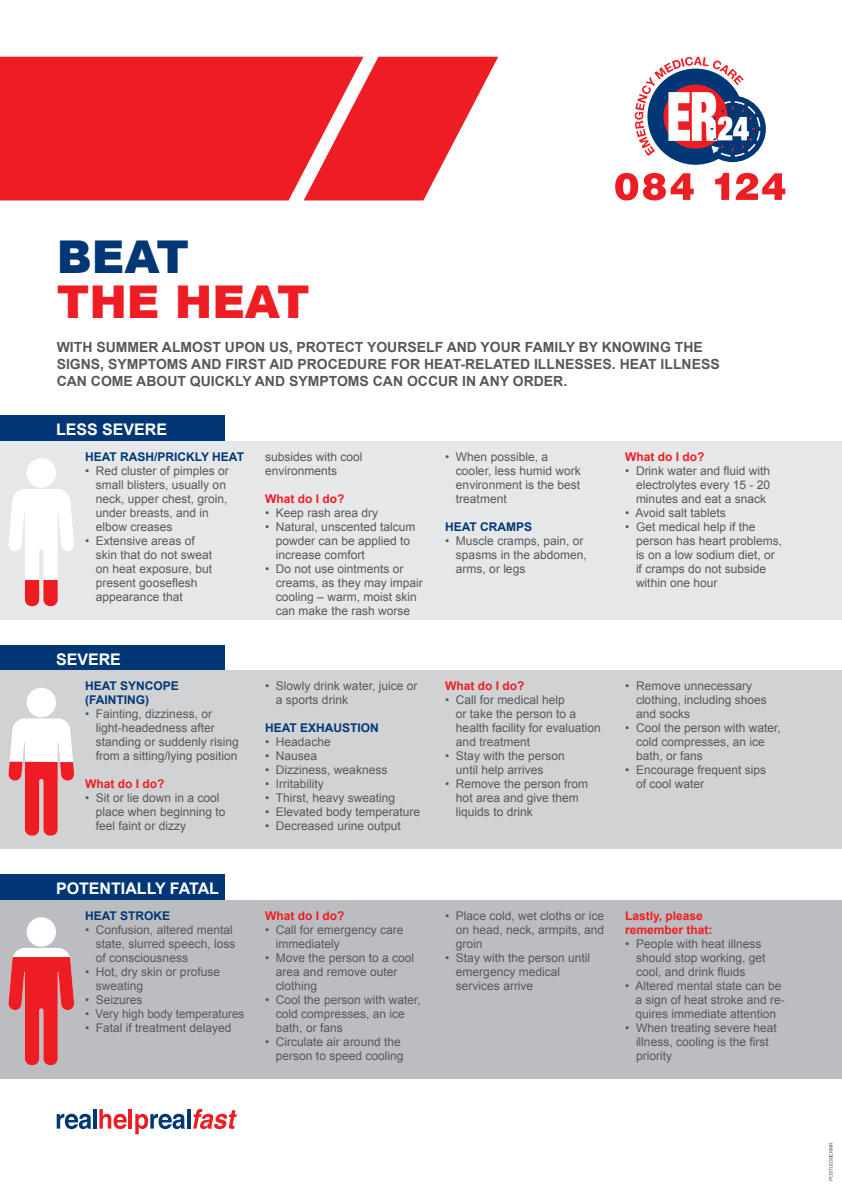
<style>
.page{position:relative;width:842px;height:1191px;background:#fff}
.page>*{position:absolute;margin:0;border:0;box-sizing:border-box;transform-origin:0 0}
.t1{font:900 45.2px/45.2px "Arial";color:#ee1d23}
.t2{font:700 16px "Arial";color:#fff}
.t3{font:700 14px/16.8px "Arial";color:#57585a}
.List_Paragraph{font:12px/14px "Arial";color:#57585a}
.Default{font:12px/14px "Arial";color:#57585a}
.List_Paragraph-2{font:700 12px "Arial";color:#013775}
.Default-2{font:700 12px "Arial";color:#ee1d23}
.List_Paragraph-3{font:700 12px "Arial";color:#ee1d23}
.t4{font:5px "Arial";color:#57585a}
.s1{color:#013775}
</style>
<div class="page">
<div style="left:0;top:874px;width:224px;height:25px;background:#013775"></div>
<div style="left:0;top:899px;width:842px;height:179px;background:#bcbdc0"></div>
<svg style="left:57px;top:1113px;width:34px;height:16px"></svg>
<hr style="left:94px;top:1109px;width:3px;height:19px;background:#013775">
<svg style="left:99px;top:1109px;width:28px;height:20px"></svg>
<hr style="left:129px;top:1109px;width:3px;height:19px;background:#ee1d23">
<svg style="left:135px;top:1113px;width:50px;height:21px"></svg>
<hr style="left:187px;top:1109px;width:4px;height:19px;background:#013775">
<svg style="left:193px;top:1108px;width:44px;height:21px"></svg>
<svg style="left:0;top:57px;width:498px;height:143px;background:#ef343a"></svg>
<svg style="left:735px;top:173px;width:50px;height:27px"></svg>
<svg style="left:715px;top:173px;width:14px;height:27px"></svg>
<svg style="left:615px;top:173px;width:79px;height:27px"></svg>
<div style="left:647px;top:69px;width:97px;height:96px;background:#013775;border-radius:50%"></div>
<div style="left:699px;top:96px;width:67px;height:66px;background:#013775;border-radius:50%"></div>
<svg style="left:634px;top:57px;width:126px;height:100px"></svg>
<div style="left:27px;top:917px;width:29px;height:29px;background:#fff;border-radius:50%"></div>
<svg style="left:8px;top:948px;width:66px;height:117px"></svg>
<div style="left:0;top:415px;width:224px;height:26px;background:#013775"></div>
<div style="left:0;top:441px;width:842px;height:178px;background:#e6e7e9"></div>
<div style="left:27px;top:458px;width:29px;height:30px;background:#fff;border-radius:50%"></div>
<svg style="left:8px;top:489px;width:66px;height:91px"></svg>
<svg style="left:24px;top:580px;width:34px;height:26px"></svg>
<div style="left:0;top:645px;width:224px;height:25px;background:#013775"></div>
<div style="left:0;top:670px;width:842px;height:179px;background:#d1d2d4"></div>
<div style="left:27px;top:688px;width:29px;height:29px;background:#fff;border-radius:50%"></div>
<svg style="left:8px;top:718px;width:66px;height:117px"></svg>
<p class="t1" style="left:57px;top:233px;width:254px"><span class="s1">BEAT<br></span>THE HEAT</p>
<p class="t3" style="left:57px;top:339px;width:664px">WITH SUMMER ALMOST UPON US, PROTECT YOURSELF AND YOUR FAMILY BY KNOWING THE<br>SIGNS, SYMPTOMS AND FIRST AID PROCEDURE FOR HEAT-RELATED ILLNESSES. HEAT ILLNESS<br>CAN COME ABOUT QUICKLY AND SYMPTOMS CAN OCCUR IN ANY ORDER.</p>
<p class="t2" style="left:56px;top:419px;width:113px">LESS SEVERE</p>
<p class="List_Paragraph-2" style="left:85px;top:448px;width:160px">HEAT RASH/PRICKLY HEAT</p>
<p class="List_Paragraph" style="left:96px;top:464px;width:134px;text-indent:-11px">• Red cluster of pimples or small blisters, usually on neck, upper chest, groin, under breasts, and in elbow creases</p>
<p class="List_Paragraph" style="left:96px;top:534px;width:118px;text-indent:-11px">• Extensive areas of skin that do not sweat on heat exposure, but present gooseflesh appearance that</p>
<p class="t2" style="left:56px;top:649px;width:66px">SEVERE</p>
<p class="List_Paragraph-2" style="left:85px;top:678px;width:95px">HEAT SYNCOPE</p>
<p class="List_Paragraph-2" style="left:85px;top:692px;width:65px">(FAINTING)</p>
<p class="List_Paragraph" style="left:96px;top:707px;width:144px;text-indent:-11px">• Fainting, dizziness, or light-headedness after standing or suddenly rising from a sitting/lying position</p>
<p class="Default-2" style="left:85px;top:776px;width:81px">What do I do?</p>
<p class="List_Paragraph" style="left:96px;top:791px;width:131px;text-indent:-11px">• Sit or lie down in a cool place when beginning to feel faint or dizzy</p>
<p class="t2" style="left:56px;top:878px;width:164px">POTENTIALLY FATAL</p>
<p class="List_Paragraph-2" style="left:85px;top:907px;width:87px">HEAT STROKE</p>
<p class="List_Paragraph" style="left:96px;top:922px;width:141px;text-indent:-11px">• Confusion, altered mental state, slurred speech, loss of consciousness</p>
<p class="List_Paragraph" style="left:96px;top:964px;width:126px;text-indent:-11px">• Hot, dry skin or profuse sweating</p>
<p class="List_Paragraph" style="left:85px;top:992px;width:59px">• Seizures</p>
<p class="List_Paragraph" style="left:85px;top:1006px;width:161px">• Very high body temperatures</p>
<p class="List_Paragraph" style="left:85px;top:1020px;width:148px">• Fatal if treatment delayed</p>
<p class="List_Paragraph" style="left:265px;top:450px;width:99px">subsides with cool environments</p>
<p class="Default-2" style="left:265px;top:490px;width:81px">What do I do?</p>
<p class="List_Paragraph" style="left:265px;top:506px;width:114px">• Keep rash area dry</p>
<p class="List_Paragraph" style="left:276px;top:520px;width:141px;text-indent:-11px">• Natural, unscented talcum powder can be applied to increase comfort</p>
<p class="List_Paragraph" style="left:276px;top:562px;width:148px;text-indent:-11px">• Do not use ointments or creams, as they may impair cooling – warm, moist skin can make the rash worse</p>
<p class="List_Paragraph" style="left:276px;top:679px;width:143px;text-indent:-11px">• Slowly drink water, juice or a sports drink</p>
<p class="List_Paragraph-2" style="left:265px;top:720px;width:115px">HEAT EXHAUSTION</p>
<p class="List_Paragraph" style="left:265px;top:735px;width:67px">• Headache</p>
<p class="List_Paragraph" style="left:265px;top:749px;width:54px">• Nausea</p>
<p class="List_Paragraph" style="left:265px;top:763px;width:124px">• Dizziness, weakness</p>
<p class="List_Paragraph" style="left:265px;top:777px;width:60px">• Irritability</p>
<p class="List_Paragraph" style="left:265px;top:791px;width:132px">• Thirst, heavy sweating</p>
<p class="List_Paragraph" style="left:265px;top:805px;width:156px">• Elevated body temperature</p>
<p class="List_Paragraph" style="left:265px;top:819px;width:137px">• Decreased urine output</p>
<p class="Default-2" style="left:265px;top:907px;width:81px">What do I do?</p>
<p class="List_Paragraph" style="left:276px;top:922px;width:129px;text-indent:-11px">• Call for emergency care immediately</p>
<p class="List_Paragraph" style="left:276px;top:950px;width:140px;text-indent:-11px">• Move the person to a cool area and remove outer clothing</p>
<p class="List_Paragraph" style="left:276px;top:992px;width:146px;text-indent:-11px">• Cool the person with water, cold compresses, an ice bath, or fans</p>
<p class="List_Paragraph" style="left:265px;top:1034px;width:140px;text-align:right">• Circulate air around the person to speed cooling</p>
<p class="List_Paragraph" style="left:456px;top:450px;width:126px;text-indent:-11px">• When possible, a cooler, less humid work environment is the best treatment</p>
<p class="List_Paragraph-2" style="left:445px;top:518px;width:89px">HEAT CRAMPS</p>
<p class="List_Paragraph" style="left:456px;top:534px;width:132px;text-indent:-11px">• Muscle cramps, pain, or spasms in the abdomen, arms, or legs</p>
<p class="List_Paragraph-3" style="left:625px;top:448px;width:81px">What do I do?</p>
<p class="List_Paragraph" style="left:636px;top:464px;width:136px;text-align:justify;text-indent:-11px">• Drink water and fluid with electrolytes every 15 - 20 minutes and eat a snack</p>
<p class="List_Paragraph" style="left:625px;top:506px;width:102px">• Avoid salt tablets</p>
<p class="List_Paragraph" style="left:636px;top:520px;width:148px;text-indent:-11px">• Get medical help if the person has heart problems, is on a low sodium diet, or if cramps do not subside within one hour</p>
<p class="Default-2" style="left:445px;top:678px;width:81px">What do I do?</p>
<p class="List_Paragraph" style="left:456px;top:693px;width:146px;text-indent:-11px">• Call for medical help<br>or take the person to a health facility for evaluation and treatment</p>
<p class="List_Paragraph" style="left:456px;top:749px;width:110px;text-indent:-11px">• Stay with the person until help arrives</p>
<p class="List_Paragraph" style="left:456px;top:777px;width:134px;text-indent:-11px">• Remove the person from hot area and give them liquids to drink</p>
<p class="List_Paragraph" style="left:636px;top:679px;width:132px;text-indent:-11px">• Remove unnecessary clothing, including shoes and socks</p>
<p class="List_Paragraph" style="left:636px;top:721px;width:146px;text-indent:-11px">• Cool the person with water, cold compresses, an ice bath, or fans</p>
<p class="List_Paragraph" style="left:636px;top:763px;width:132px;text-indent:-11px">• Encourage frequent sips of cool water</p>
<p class="List_Paragraph" style="left:456px;top:908px;width:150px;text-align:justify;text-indent:-11px">• Place cold, wet cloths or ice on head, neck, armpits, and groin</p>
<p class="List_Paragraph" style="left:456px;top:950px;width:136px;text-indent:-11px">• Stay with the person until emergency medical services arrive</p>
<p class="Default-2" style="left:625px;top:907px;width:79px">Lastly, please</p>
<p class="Default-2" style="left:625px;top:921px;width:89px">remember that:</p>
<p class="Default" style="left:636px;top:936px;width:131px;text-indent:-11px">• People with heat illness should stop working, get cool, and drink fluids</p>
<p class="Default" style="left:635px;top:978px;width:151px;text-indent:-10px">• Altered mental state can be a sign of heat stroke and re&shy;quires immediate attention</p>
<p class="Default" style="left:636px;top:1020px;width:142px;text-indent:-11px">• When treating severe heat illness, cooling is the first priority</p>
<p class="t4" style="left:828px;top:1181px;width:41px;rotate:-90deg">POST0039EKMR</p>
</div>
